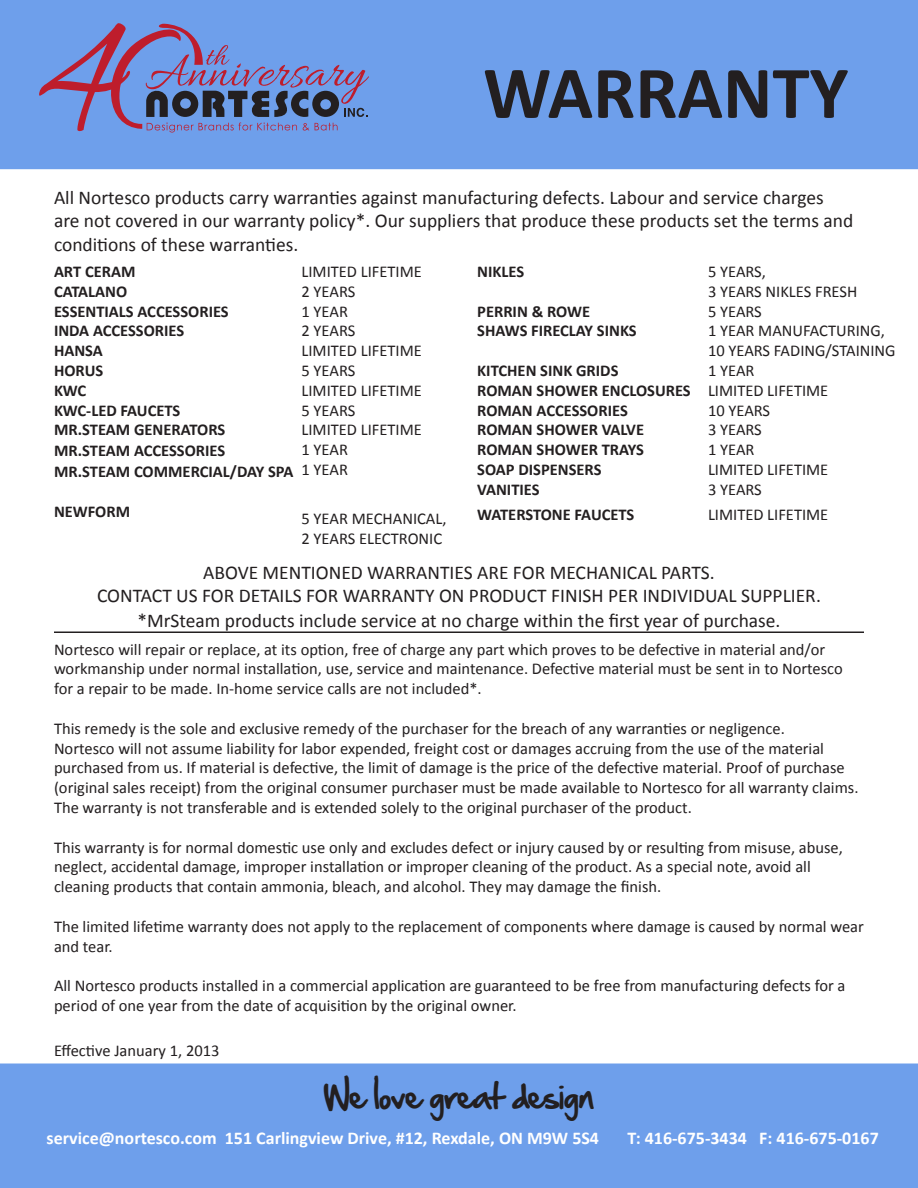
<style>
.page{position:relative;width:918px;height:1188px;background:#fff}
.page>*{position:absolute;margin:0;border:0;box-sizing:border-box;transform-origin:0 0}
.t1{font:700 75px "Calibri";color:#231f20}
.t2{font:30px "Hand Of Sean";color:#231f20}
.t3{font:19.5px/23.4px "Calibri";color:#231f20}
.t4{font:700 18px "Calibri";color:#fff}
.t5{font:16.5px/19.8px "Calibri";color:#231f20}
.t6{font:700 16.5px/19.5px "Calibri";color:#231f20}
</style>
<div class="page">
<div style="left:0;top:0;width:918px;height:170px;background:#6e9feb"></div>
<hr style="left:54px;top:632px;width:810px;height:1px;background:#231f20">
<div style="left:0;top:1063px;width:918px;height:125px;background:#6e9feb"></div>
<svg style="left:39px;top:23px;width:330px;height:109px;background:#7281be"></svg>
<p class="t1" style="left:483px;top:45px;width:367px">WARRANTY</p>
<p class="t3" style="left:54px;top:186px;width:801px">All Nortesco products carry warranties against manufacturing defects. Labour and service charges are not covered in our warranty policy*. Our suppliers that produce these products set the terms and conditions of these warranties.</p>
<p class="t6" style="left:54px;top:262px;width:83px">ART CERAM</p>
<p class="t6" style="left:54px;top:281px;width:75px">CATALANO</p>
<p class="t6" style="left:54px;top:301px;width:176px">ESSENTIALS ACCESSORIES</p>
<p class="t6" style="left:54px;top:321px;width:132px">INDA ACCESSORIES</p>
<p class="t6" style="left:54px;top:341px;width:50px">HANSA</p>
<p class="t6" style="left:54px;top:361px;width:51px">HORUS</p>
<p class="t6" style="left:54px;top:380px;width:34px">KWC</p>
<p class="t6" style="left:54px;top:400px;width:173px">KWC-LED FAUCETS<br>MR.STEAM GENERATORS</p>
<p class="t6" style="left:54px;top:441px;width:173px">MR.STEAM ACCESSORIES</p>
<p class="t6" style="left:54px;top:462px;width:241px">MR.STEAM COMMERCIAL/DAY SPA</p>
<p class="t6" style="left:54px;top:501px;width:78px">NEWFORM</p>
<p class="t6" style="left:477px;top:262px;width:48px">NIKLES</p>
<p class="t6" style="left:477px;top:301px;width:114px">PERRIN &amp; ROWE</p>
<p class="t6" style="left:477px;top:321px;width:161px">SHAWS FIRECLAY SINKS</p>
<p class="t6" style="left:477px;top:361px;width:143px">KITCHEN SINK GRIDS</p>
<p class="t6" style="left:477px;top:380px;width:215px">ROMAN SHOWER ENCLOSURES</p>
<p class="t6" style="left:477px;top:400px;width:152px">ROMAN ACCESSORIES</p>
<p class="t6" style="left:477px;top:420px;width:168px">ROMAN SHOWER VALVE</p>
<p class="t6" style="left:477px;top:440px;width:168px">ROMAN SHOWER TRAYS</p>
<p class="t6" style="left:477px;top:460px;width:126px">SOAP DISPENSERS</p>
<p class="t6" style="left:477px;top:479px;width:64px">VANITIES</p>
<p class="t6" style="left:477px;top:505px;width:159px">WATERSTONE FAUCETS</p>
<p class="t5" style="left:708px;top:262px;width:59px">5 YEARS,</p>
<p class="t5" style="left:708px;top:281px;width:151px">3 YEARS NIKLES FRESH</p>
<p class="t5" style="left:708px;top:301px;width:55px">5 YEARS</p>
<p class="t5" style="left:708px;top:321px;width:189px">1 YEAR MANUFACTURING,<br>10 YEARS FADING/STAINING</p>
<p class="t5" style="left:708px;top:361px;width:48px">1 YEAR</p>
<p class="t5" style="left:708px;top:380px;width:122px">LIMITED LIFETIME</p>
<p class="t5" style="left:708px;top:400px;width:64px">10 YEARS</p>
<p class="t5" style="left:708px;top:420px;width:55px">3 YEARS</p>
<p class="t5" style="left:708px;top:440px;width:48px">1 YEAR</p>
<p class="t5" style="left:708px;top:460px;width:122px">LIMITED LIFETIME</p>
<p class="t5" style="left:708px;top:479px;width:55px">3 YEARS</p>
<p class="t5" style="left:708px;top:505px;width:122px">LIMITED LIFETIME</p>
<p class="t5" style="left:302px;top:262px;width:122px">LIMITED LIFETIME</p>
<p class="t5" style="left:302px;top:281px;width:55px">2 YEARS</p>
<p class="t5" style="left:302px;top:301px;width:48px">1 YEAR</p>
<p class="t5" style="left:302px;top:321px;width:55px">2 YEARS</p>
<p class="t5" style="left:302px;top:341px;width:122px">LIMITED LIFETIME</p>
<p class="t5" style="left:302px;top:361px;width:55px">5 YEARS</p>
<p class="t5" style="left:302px;top:380px;width:122px">LIMITED LIFETIME</p>
<p class="t5" style="left:302px;top:400px;width:55px">5 YEARS</p>
<p class="t5" style="left:302px;top:420px;width:122px">LIMITED LIFETIME</p>
<p class="t5" style="left:302px;top:440px;width:48px">1 YEAR</p>
<p class="t5" style="left:302px;top:460px;width:48px">1 YEAR</p>
<p class="t5" style="left:302px;top:508px;width:147px">5 YEAR MECHANICAL,</p>
<p class="t5" style="left:302px;top:528px;width:142px">2 YEARS ELECTRONIC</p>
<p class="t3" style="left:203px;top:561px;width:513px">ABOVE MENTIONED WARRANTIES ARE FOR MECHANICAL PARTS.</p>
<p class="t3" style="left:97px;top:584px;width:725px">CONTACT US FOR DETAILS FOR WARRANTY ON PRODUCT FINISH PER INDIVIDUAL SUPPLIER.</p>
<p class="t3" style="left:137px;top:609px;width:645px">*MrSteam products include service at no charge within the first year of purchase.</p>
<p class="t5" style="left:54px;top:639px;width:790px">Nortesco will repair or replace, at its option, free of charge any part which proves to be defective in material and/or workmanship under normal installation, use, service and maintenance. Defective material must be sent in to Nortesco for a repair to be made. In-home service calls are not included*.</p>
<p class="t5" style="left:54px;top:719px;width:733px">This remedy is the sole and exclusive remedy of the purchaser for the breach of any warranties or negligence.</p>
<p class="t5" style="left:54px;top:738px;width:806px">Nortesco will not assume liability for labor expended, freight cost or damages accruing from the use of the material purchased from us. If material is defective, the limit of damage is the price of the defective material. Proof of purchase (original sales receipt) from the original consumer purchaser must be made available to Nortesco for all warranty claims.<br>The warranty is not transferable and is extended solely to the original purchaser of the product.</p>
<p class="t5" style="left:54px;top:837px;width:790px">This warranty is for normal domestic use only and excludes defect or injury caused by or resulting from misuse, abuse, neglect, accidental damage, improper installation or improper cleaning of the product. As a special note, avoid all cleaning products that contain ammonia, bleach, and alcohol. They may damage the finish.</p>
<p class="t5" style="left:54px;top:917px;width:811px">The limited lifetime warranty does not apply to the replacement of components where damage is caused by normal wear and tear.</p>
<p class="t5" style="left:54px;top:976px;width:793px">All Nortesco products installed in a commercial application are guaranteed to be free from manufacturing defects for a period of one year from the date of acquisition by the original owner.</p>
<p class="t5" style="left:54px;top:1041px;width:167px">Effective January 1, 2013</p>
<p class="t2" style="left:324px;top:1069px;width:272px">We love great design</p>
<p class="t4" style="left:46px;top:1126px;width:554px">service@nortesco.com 151 Carlingview Drive, #12, Rexdale, ON M9W 5S4</p>
<p class="t4" style="left:628px;top:1126px;width:253px">T: 416-675-3434 F: 416-675-0167</p>
</div>
